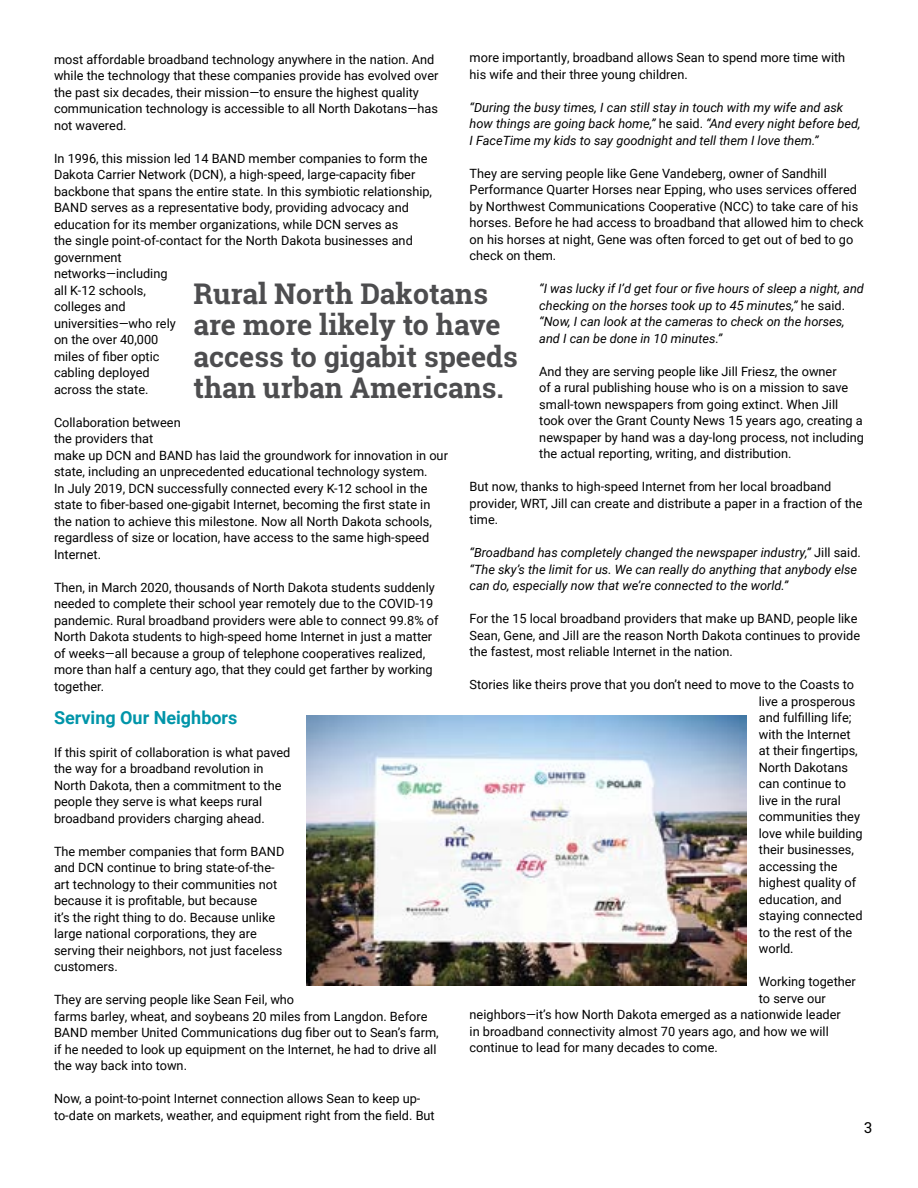
<style>
.page{position:relative;width:918px;height:1188px;background:#fff}
.page>*{position:absolute;margin:0;border:0;box-sizing:border-box;transform-origin:0 0}
.t1{font:700 28.5px/31.5px "Roboto Slab";color:#4d4d4f}
.t2{font:700 18px "Roboto";color:#0095a9}
.t3{font:15px "Roboto Slab";color:#000}
.t4{font:12.75px/16.5px "Roboto";color:#000}
.t5{font:italic 12.75px/16.5px "Roboto";color:#000}
.s1{font-style:normal}
</style>
<div class="page">
<img style="left:307px;top:716px;width:439px;height:270px">
<p class="t4" style="left:470px;top:49px;width:377px">more importantly, broadband allows Sean to spend more time with his wife and their three young children.</p>
<p class="t5" style="left:470px;top:98px;width:393px">“During the busy times, I can still stay in touch with my wife and ask how things are going back home,” <span class="s1">he said.</span> “And every night before bed,<br>I FaceTime my kids to say goodnight and tell them I love them.”</p>
<p class="t4" style="left:470px;top:164px;width:395px">They are serving people like Gene Vandeberg, owner of Sandhill Performance Quarter Horses near Epping, who uses services offered by Northwest Communications Cooperative (NCC) to take care of his horses. Before he had access to broadband that allowed him to check on his horses at night, Gene was often forced to get out of bed to go check on them.</p>
<p class="t5" style="left:539px;top:280px;width:326px">“I was lucky if I’d get four or five hours of sleep a night, and checking on the horses took up to 45 minutes,” <span class="s1">he said. </span>“Now, I can look at the cameras to check on the horses, and I can be done in 10 minutes.”</p>
<p class="t4" style="left:539px;top:362px;width:326px">And they are serving people like Jill Friesz, the owner<br>of a rural publishing house who is on a mission to save small-town newspapers from going extinct. When Jill took over the Grant County News 15 years ago, creating a newspaper by hand was a day-long process, not including the actual reporting, writing, and distribution.</p>
<p class="t4" style="left:470px;top:478px;width:395px">But now, thanks to high-speed Internet from her local broadband provider, WRT, Jill can create and distribute a paper in a fraction of the time.</p>
<p class="t5" style="left:470px;top:544px;width:393px">“Broadband has completely changed the newspaper industry,” <span class="s1">Jill said. </span>“The sky’s the limit for us. We can really do anything that anybody else can do, especially now that we’re connected to the world.”</p>
<p class="t4" style="left:470px;top:610px;width:392px">For the 15 local broadband providers that make up BAND, people like<br>Sean, Gene, and Jill are the reason North Dakota continues to provide the fastest, most reliable Internet in the nation.</p>
<p class="t4" style="left:759px;top:676px;width:105px;text-indent:-289px">Stories like theirs prove that you don’t need to move to the Coasts to live a prosperous and fulfilling life; with the Internet at their fingertips,<br>North Dakotans can continue to live in the rural communities they love while building their businesses, accessing the highest quality of education, and staying connected to the rest of the world.</p>
<p class="t4" style="left:759px;top:973px;width:99px">Working together</p>
<p class="t4" style="left:759px;top:989px;width:68px">to serve our</p>
<p class="t4" style="left:470px;top:1006px;width:373px">neighbors—it’s how North Dakota emerged as a nationwide leader</p>
<p class="t4" style="left:470px;top:1022px;width:361px">in broadband connectivity almost 70 years ago, and how we will</p>
<p class="t4" style="left:470px;top:1039px;width:250px">continue to lead for many decades to come.</p>
<p class="t4" style="left:54px;top:50px;width:386px">most affordable broadband technology anywhere in the nation. And while the technology that these companies provide has evolved over the past six decades, their mission—to ensure the highest quality communication technology is accessible to all North Dakotans—has not wavered.</p>
<p class="t4" style="left:54px;top:149px;width:380px">In 1996, this mission led 14 BAND member companies to form the Dakota Carrier Network (DCN), a high-speed, large-capacity fiber backbone that spans the entire state. In this symbiotic relationship, BAND serves as a representative body, providing advocacy and education for its member organizations, while DCN serves as<br>the single point-of-contact for the North Dakota businesses and government<br>networks—including<br>all K-12 schools,<br>colleges and<br>universities—who rely<br>on the over 40,000<br>miles of fiber optic<br>cabling deployed<br>across the state.</p>
<p class="t4" style="left:54px;top:413px;width:395px">Collaboration between<br>the providers that<br>make up DCN and BAND has laid the groundwork for innovation in our state, including an unprecedented educational technology system.<br>In July 2019, DCN successfully connected every K-12 school in the state to fiber-based one-gigabit Internet, becoming the first state in the nation to achieve this milestone. Now all North Dakota schools, regardless of size or location, have access to the same high-speed Internet.</p>
<p class="t4" style="left:54px;top:578px;width:386px">Then, in March 2020, thousands of North Dakota students suddenly needed to complete their school year remotely due to the COVID-19 pandemic. Rural broadband providers were able to connect 99.8% of North Dakota students to high-speed home Internet in just a matter of weeks—all because a group of telephone cooperatives realized, more than half a century ago, that they could get farther by working together.</p>
<h2 class="t2" style="left:54px;top:705px;width:185px">Serving Our Neighbors</h2>
<p class="t4" style="left:54px;top:743px;width:238px">If this spirit of collaboration is what paved the way for a broadband revolution in North Dakota, then a commitment to the people they serve is what keeps rural broadband providers charging ahead.</p>
<p class="t4" style="left:54px;top:842px;width:232px">The member companies that form BAND and DCN continue to bring state-of-the&shy;art technology to their communities not because it is profitable, but because<br>it’s the right thing to do. Because unlike large national corporations, they are serving their neighbors, not just faceless customers.</p>
<p class="t4" style="left:54px;top:991px;width:386px">They are serving people like Sean Feil, who<br>farms barley, wheat, and soybeans 20 miles from Langdon. Before BAND member United Communications dug fiber out to Sean’s farm, if he needed to look up equipment on the Internet, he had to drive all the way back into town.</p>
<p class="t4" style="left:54px;top:1090px;width:382px">Now, a point-to-point Internet connection allows Sean to keep up&shy;to-date on markets, weather, and equipment right from the field. But</p>
<h1 class="t1" style="left:193px;top:278px;width:326px">Rural North Dakotans are more likely to have access to gigabit speeds than urban Americans.</h1>
<p class="t3" style="left:864px;top:1117px;width:10px">3</p>
</div>
